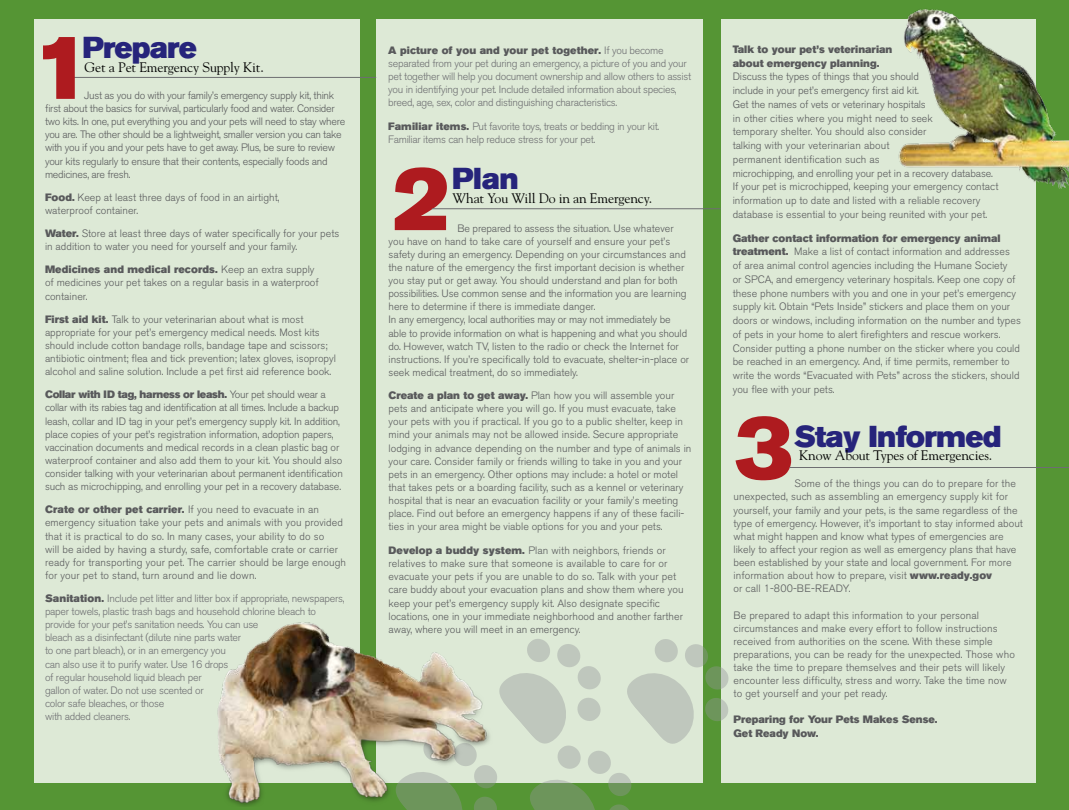
<style>
.page{position:relative;width:1069px;height:810px;background:#fff}
.page>*{position:absolute;margin:0;border:0;box-sizing:border-box;transform-origin:0 0}
.t1{font:90px "Akzidenz Grotesk BE Super";color:#ae1b1f}
.t2{font:30px "Akzidenz Grotesk BE Super";letter-spacing:-.025em;color:#26247b}
.t3{font:13.75px "Goudy";letter-spacing:-.01em;color:#000}
.t4{font:300 10.62px/13.1px "Akzidenz Grotesk BE";color:#58595b}
.t5{font:300 10.62px/13.1px "Akzidenz Grotesk BE";letter-spacing:-.025em;color:#6d6e71}
.t6{font:300 10.62px/13.1px "Akzidenz Grotesk BE";letter-spacing:-.025em;color:#58595b}
.t7{font:10.62px/13.1px "Akzidenz Grotesk BE Super";color:#58595b}
.s1{font-family:"Akzidenz Grotesk BE Super";font-weight:400;color:#58595b}
.s2{font-family:"Akzidenz Grotesk BE Super";font-weight:400}
</style>
<div class="page">
<div style="left:708px;top:0;width:361px;height:810px;background:#559534"></div>
<div style="left:720px;top:19px;width:315px;height:764px;background:#dde9d6"></div>
<div style="left:0;top:0;width:359px;height:810px;background:#559534"></div>
<div style="left:348px;top:0;width:372px;height:810px;background:#559534"></div>
<div style="left:34px;top:19px;width:325px;height:764px;background:#dde9d6"></div>
<div style="left:376px;top:19px;width:326px;height:764px;background:#dde9d6"></div>
<hr style="left:61px;top:77px;width:315px;height:1px;background:#6d6e71">
<svg style="left:404px;top:637px;width:325px;height:173px"></svg>
<hr style="left:789px;top:467px;width:280px;height:1px;background:#6d6e71">
<img style="left:898px;top:9px;width:171px;height:197px">
<img style="left:217px;top:612px;width:322px;height:194px">
<hr style="left:432px;top:208px;width:289px;height:1px;background:#6d6e71">
<h1 class="t1" style="left:33px;top:15px;width:60px">1</h1>
<p class="t5" style="left:388px;top:44px;width:304px"><span class="s1">A picture of you and your pet together.</span> If you become separated from your pet during an emergency, a picture of you and your pet together will help you document ownership and allow others to assist you in identifying your pet. Include detailed information about species, breed, age, sex, color and distinguishing characteristics.</p>
<p class="t5" style="left:388px;top:120px;width:273px"><span class="s1">Familiar items.</span> Put favorite toys, treats or bedding in your kit.<br>Familiar items can help reduce stress for your pet.</p>
<p class="t1" style="left:392px;top:146px;width:60px">2</p>
<p class="t2" style="left:452px;top:162px;width:68px">Plan</p>
<p class="t2" style="left:82px;top:30px;width:116px">Prepare</p>
<p class="t3" style="left:85px;top:59px;width:181px">Get a Pet Emergency Supply Kit.</p>
<p class="t6" style="left:45px;top:89px;width:302px;text-indent:39px">Just as you do with your family’s emergency supply kit, think first about the basics for survival, particularly food and water. Consider two kits. In one, put everything you and your pets will need to stay where you are. The other should be a lightweight, smaller version you can take with you if you and your pets have to get away. Plus, be sure to review your kits regularly to ensure that their contents, especially foods and medicines, are fresh.</p>
<p class="t4" style="left:45px;top:191px;width:236px"><span class="s2">Food.</span> Keep at least three days of food in an airtight, waterproof container.</p>
<p class="t4" style="left:45px;top:227px;width:296px"><span class="s2">Water.</span> Store at least three days of water specifically for your pets in addition to water you need for yourself and your family.</p>
<p class="t4" style="left:45px;top:263px;width:275px"><span class="s2">Medicines and medical records.</span> Keep an extra supply of medicines your pet takes on a regular basis in a waterproof container.</p>
<p class="t4" style="left:45px;top:313px;width:292px"><span class="s2">First aid kit.</span> Talk to your veterinarian about what is most appropriate for your pet’s emergency medical needs. Most kits should include cotton bandage rolls, bandage tape and scissors; antibiotic ointment; flea and tick prevention; latex gloves, isopropyl alcohol and saline solution. Include a pet first aid reference book.</p>
<p class="t4" style="left:45px;top:388px;width:299px"><span class="s2">Collar with ID tag, harness or leash.</span> Your pet should wear a collar with its rabies tag and identification at all times. Include a backup leash, collar and ID tag in your pet’s emergency supply kit. In addition, place copies of your pet’s registration information, adoption papers, vaccination documents and medical records in a clean plastic bag or waterproof container and also add them to your kit. You should also consider talking with your veterinarian about permanent identification such as microchipping, and enrolling your pet in a recovery database.</p>
<p class="t4" style="left:45px;top:503px;width:303px"><span class="s2">Crate or other pet carrier.</span> If you need to evacuate in an emergency situation take your pets and animals with you provided that it is practical to do so. In many cases, your ability to do so<br>will be aided by having a sturdy, safe, comfortable crate or carrier ready for transporting your pet. The carrier should be large enough for your pet to stand, turn around and lie down.</p>
<p class="t5" style="left:45px;top:592px;width:301px"><span class="s1">Sanitation.</span> Include pet litter and litter box if appropriate, newspapers, paper towels, plastic trash bags and household chlorine bleach to provide for your pet’s sanitation needs. You can use<br>bleach as a disinfectant (dilute nine parts water<br>to one part bleach), or in an emergency you<br>can also use it to purify water. Use 16 drops<br>of regular household liquid bleach per<br>gallon of water. Do not use scented or<br>color safe bleaches, or those<br>with added cleaners.</p>
<p class="t3" style="left:452px;top:190px;width:201px">What You Will Do in an Emergency.</p>
<p class="t4" style="left:388px;top:222px;width:302px;text-indent:69px">Be prepared to assess the situation. Use whatever you have on hand to take care of yourself and ensure your pet’s safety during an emergency. Depending on your circumstances and the nature of the emergency the first important decision is whether you stay put or get away. You should understand and plan for both possibilities. Use common sense and the information you are learning here to determine if there is immediate danger.<br>In any emergency, local authorities may or may not immediately be able to provide information on what is happening and what you should do. However, watch TV, listen to the radio or check the Internet for instructions. If you’re specifically told to evacuate, shelter-in-place or seek medical treatment, do so immediately.</p>
<p class="t4" style="left:388px;top:389px;width:304px"><span class="s2">Create a plan to get away.</span> Plan how you will assemble your pets and anticipate where you will go. If you must evacuate, take your pets with you if practical. If you go to a public shelter, keep in mind your animals may not be allowed inside. Secure appropriate lodging in advance depending on the number and type of animals in your care. Consider family or friends willing to take in you and your pets in an emergency. Other options may include: a hotel or motel that takes pets or a boarding facility, such as a kennel or veterinary hospital that is near an evacuation facility or your family’s meeting place. Find out before an emergency happens if any of these facili&shy;ties in your area might be viable options for you and your pets.</p>
<p class="t4" style="left:388px;top:544px;width:297px"><span class="s2">Develop a buddy system.</span> Plan with neighbors, friends or relatives to make sure that someone is available to care for or evacuate your pets if you are unable to do so. Talk with your pet care buddy about your evacuation plans and show them where you keep your pet’s emergency supply kit. Also designate specific locations, one in your immediate neighborhood and another farther away, where you will meet in an emergency.</p>
<p class="t4" style="left:733px;top:43px;width:267px;line-height:13.8px"><span class="s2">Talk to your pet’s veterinarian<br>about emergency planning.<br></span>Discuss the types of things that you should<br>include in your pet’s emergency first aid kit.<br>Get the names of vets or veterinary hospitals<br>in other cities where you might need to seek<br>temporary shelter. You should also consider<br>talking with your veterinarian about<br>permanent identification such as<br>microchipping, and enrolling your pet in a recovery database.<br>If your pet is microchipped, keeping your emergency contact information up to date and listed with a reliable recovery database is essential to your being reunited with your pet.</p>
<p class="t4" style="left:733px;top:231px;width:290px;line-height:13.8px"><span class="s2">Gather contact information for emergency animal treatment.</span> Make a list of contact information and addresses of area animal control agencies including the Humane Society<br>or SPCA, and emergency veterinary hospitals. Keep one copy of these phone numbers with you and one in your pet’s emergency supply kit. Obtain “Pets Inside” stickers and place them on your doors or windows, including information on the number and types of pets in your home to alert firefighters and rescue workers.<br>Consider putting a phone number on the sticker where you could be reached in an emergency. And, if time permits, remember to write the words “Evacuated with Pets” across the stickers, should you flee with your pets.</p>
<p class="t2" style="left:794px;top:419px;width:209px">Stay Informed</p>
<p class="t3" style="left:799px;top:447px;width:195px">Know About Types of Emergencies.</p>
<p class="t4" style="left:794px;top:477px;width:223px">Some of the things you can do to prepare for the</p>
<p class="t1" style="left:735px;top:395px;width:60px">3</p>
<p class="t4" style="left:733px;top:490px;width:291px">unexpected, such as assembling an emergency supply kit for yourself, your family and your pets, is the same regardless of the type of emergency. However, it’s important to stay informed about what might happen and know what types of emergencies are likely to affect your region as well as emergency plans that have been established by your state and local government. For more information about how to prepare, visit <span class="s2">www.ready.gov<br></span>or call 1-800-BE-READY.</p>
<p class="t4" style="left:733px;top:608px;width:283px">Be prepared to adapt this information to your personal circumstances and make every effort to follow instructions received from authorities on the scene. With these simple preparations, you can be ready for the unexpected. Those who take the time to prepare themselves and their pets will likely encounter less difficulty, stress and worry. Take the time now to get yourself and your pet ready.</p>
<p class="t7" style="left:733px;top:713px;width:206px">Preparing for Your Pets Makes Sense.<br>Get Ready Now.</p>
</div>
